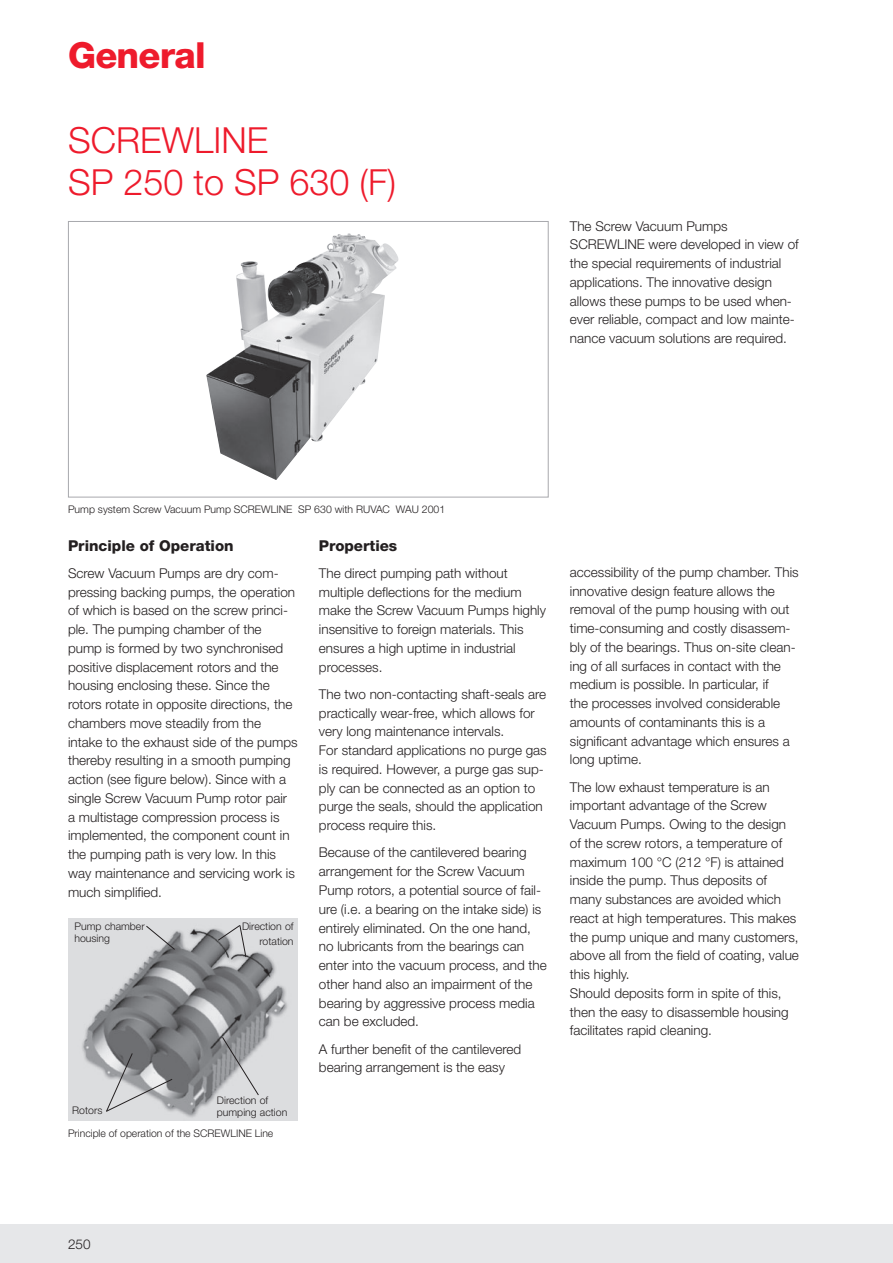
<style>
.page{position:relative;width:893px;height:1263px;background:#fff}
.page>*{position:absolute;margin:0;border:0;box-sizing:border-box;transform-origin:0 0}
.t1{font:300 36px/42px "Helvetica Neue LT Com";color:#ee1b2c}
.t2{font:800 36px "Helvetica Neue LT Com";letter-spacing:-.02em;color:#ee1b2c}
.t3{font:800 15px "Helvetica Neue LT Com";color:#231f20}
.t4{font:300 13.5px/18.8px "Helvetica Neue LT Com";color:#231f20}
.t5{font:300 10.5px/12px "Helvetica Neue LT Com";color:#231f20}
</style>
<div class="page">
<img style="left:68px;top:919px;width:230px;height:202px">
<img style="left:206px;top:233px;width:193px;height:247px">
<div style="left:68px;top:221px;width:481px;height:276px;border:1px solid #a8a9ad"></div>
<div style="left:0;top:1225px;width:893px;height:38px;background:#e6e7e9"></div>
<svg style="left:146px;top:926px;width:29px;height:24px"></svg>
<svg style="left:218px;top:925px;width:28px;height:32px"></svg>
<svg style="left:106px;top:1053px;width:67px;height:59px;background:#adaeb0"></svg>
<svg style="left:222px;top:1037px;width:37px;height:59px;background:#b4b5b8"></svg>
<h1 class="t2" style="left:68px;top:43px;width:139px">General</h1>
<h1 class="t1" style="left:68px;top:123px;width:330px">SCREWLINE<br>SP 250 to SP 630 (F)</h1>
<p class="t4" style="left:570px;top:218px;width:230px">The Screw Vacuum Pumps SCREWLINE were developed in view of the special requirements of industrial applications. The innovative design allows these pumps to be used when&shy;ever reliable, compact and low mainte&shy;nance vacuum solutions are required.</p>
<p class="t5" style="left:68px;top:505px;width:379px">Pump system Screw Vacuum Pump SCREWLINE SP 630 with RUVAC WAU 2001</p>
<p class="t3" style="left:68px;top:540px;width:167px">Principle of Operation</p>
<p class="t4" style="left:68px;top:565px;width:231px">Screw Vacuum Pumps are dry com&shy;pressing backing pumps, the operation of which is based on the screw princi&shy;ple. The pumping chamber of the pump is formed by two synchronised positive displacement rotors and the housing enclosing these. Since the rotors rotate in opposite directions, the chambers move steadily from the intake to the exhaust side of the pumps thereby resulting in a smooth pumping action (see figure below). Since with a single Screw Vacuum Pump rotor pair<br>a multistage compression process is implemented, the component count in the pumping path is very low. In this way maintenance and servicing work is much simplified.</p>
<p class="t5" style="left:74px;top:922px;width:72px">Pump chamber housing</p>
<p class="t5" style="left:242px;top:920px;width:53px;line-height:15px;text-align:right">Direction of rotation</p>
<p class="t5" style="left:217px;top:1096px;width:72px">Direction of pumping action</p>
<p class="t5" style="left:72px;top:1106px;width:32px">Rotors</p>
<p class="t5" style="left:68px;top:1129px;width:207px">Principle of operation of the SCREWLINE Line</p>
<p class="t3" style="left:319px;top:540px;width:80px">Properties</p>
<p class="t4" style="left:319px;top:565px;width:229px">The direct pumping path without multiple deflections for the medium make the Screw Vacuum Pumps highly insensitive to foreign materials. This ensures a high uptime in industrial processes.</p>
<p class="t4" style="left:319px;top:686px;width:229px">The two non-contacting shaft-seals are practically wear-free, which allows for very long maintenance intervals.<br>For standard applications no purge gas is required. However, a purge gas sup&shy;ply can be connected as an option to purge the seals, should the application process require this.</p>
<p class="t4" style="left:319px;top:845px;width:229px">Because of the cantilevered bearing arrangement for the Screw Vacuum Pump rotors, a potential source of fail&shy;ure (i.e. a bearing on the intake side) is entirely eliminated. On the one hand, no lubricants from the bearings can enter into the vacuum process, and the other hand also an impairment of the bearing by aggressive process media can be excluded.</p>
<p class="t4" style="left:319px;top:1041px;width:204px">A further benefit of the cantilevered bearing arrangement is the easy</p>
<p class="t4" style="left:570px;top:564px;width:230px">accessibility of the pump chamber. This innovative design feature allows the removal of the pump housing with out time-consuming and costly disassem&shy;bly of the bearings. Thus on-site clean&shy;ing of all surfaces in contact with the medium is possible. In particular, if<br>the processes involved considerable amounts of contaminants this is a significant advantage which ensures a long uptime.</p>
<p class="t4" style="left:570px;top:779px;width:231px">The low exhaust temperature is an important advantage of the Screw Vacuum Pumps. Owing to the design of the screw rotors, a temperature of maximum 100 °C (212 °F) is attained inside the pump. Thus deposits of many substances are avoided which react at high temperatures. This makes the pump unique and many customers, above all from the field of coating, value this highly.<br>Should deposits form in spite of this, then the easy to disassemble housing facilitates rapid cleaning.</p>
<p class="t4" style="left:68px;top:1236px;width:24px">250</p>
</div>
